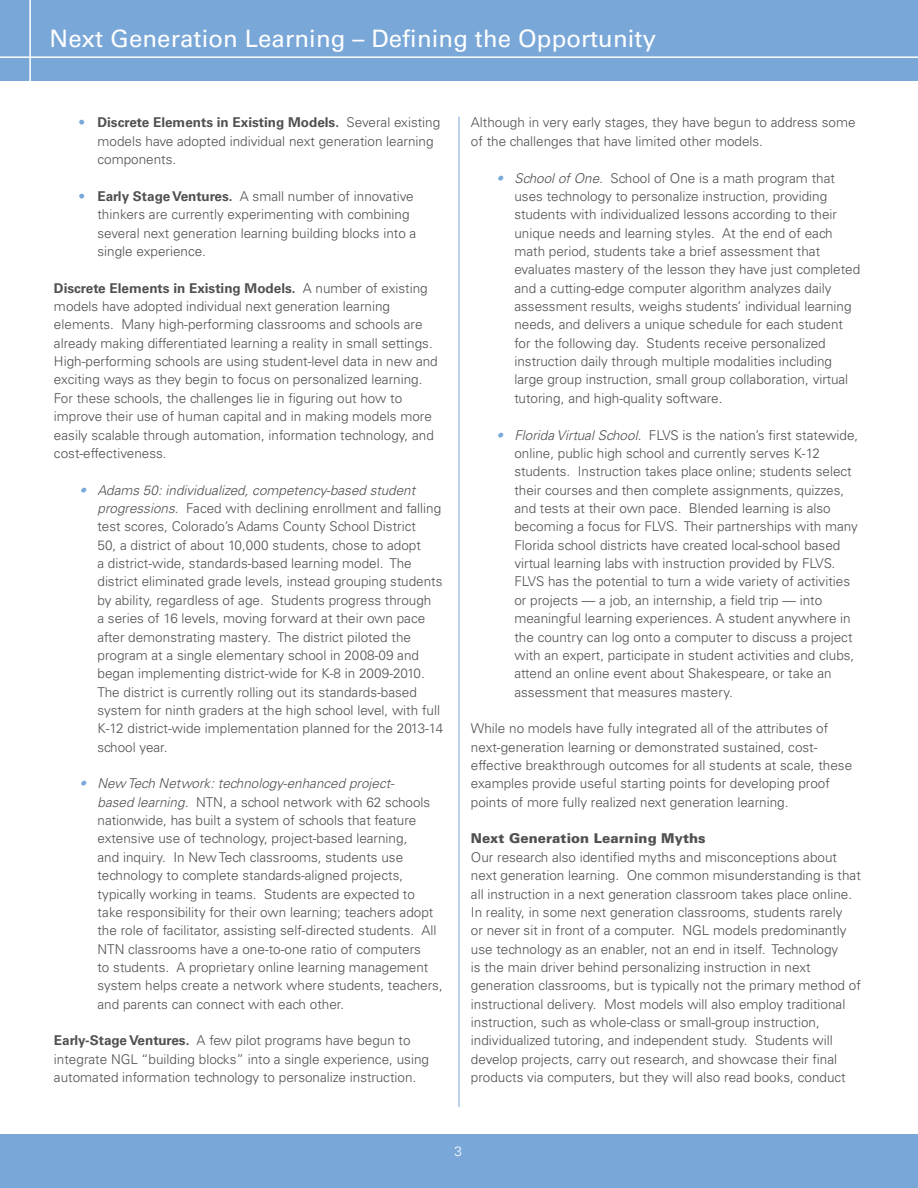
<style>
.page{position:relative;width:918px;height:1188px;background:#fff}
.page>*{position:absolute;margin:0;border:0;box-sizing:border-box;transform-origin:0 0}
.t1{font:24px "Univers LT Std";letter-spacing:.005em;color:#fff}
.t2{font:300 13.5px/18.3px "Univers LT Std";color:#51504f}
.t3{font:900 13.5px "Univers LT Std";letter-spacing:.005em;color:#51504f}
.t4{font:300 13.5px "Univers LT Std";color:#fff}
.s1{font-weight:700;color:#79a7d8}
.s2{font-weight:700}
.s3{font-style:italic;color:#79a7d8}
.s4{font-style:italic}
</style>
<div class="page">
<div style="left:0;top:0;width:918px;height:81px;background:#79a7d8"></div>
<div style="left:0;top:1135px;width:918px;height:53px;background:#79a7d8"></div>
<hr style="left:0;top:56px;width:918px;height:2px;background:#fff">
<hr style="left:459px;top:117px;width:1px;height:990px;background:#79a7d8">
<hr style="left:29px;top:0;width:2px;height:93px;background:#fff">
<h1 class="t1" style="left:50px;top:25px;width:608px">Next Generation Learning – Defining the Opportunity</h1>
<p class="t2" style="left:97px;top:114px;width:344px;text-indent:-18px"><span class="s1">•</span> <span class="s2">Discrete Elements in Existing Models.</span> Several existing models have adopted individual next generation learning components.</p>
<p class="t2" style="left:97px;top:187px;width:320px;text-indent:-18px"><span class="s1">•</span> <span class="s2">Early Stage Ventures.</span> A small number of innovative thinkers are currently experimenting with combining several next generation learning building blocks into a single experience.</p>
<p class="t2" style="left:54px;top:279px;width:385px"><span class="s2">Discrete Elements in Existing Models.</span> A number of existing models have adopted individual next generation learning elements. Many high-performing classrooms and schools are already making differentiated learning a reality in small settings.<br>High-performing schools are using student-level data in new and exciting ways as they begin to focus on personalized learning.<br>For these schools, the challenges lie in figuring out how to improve their use of human capital and in making models more easily scalable through automation, information technology, and cost-effectiveness.</p>
<p class="t2" style="left:97px;top:481px;width:347px;text-indent:-18px"><span class="s3">•</span> <span class="s4">Adams 50: individualized, competency-based student progressions.</span> Faced with declining enrollment and falling test scores, Colorado’s Adams County School District<br>50, a district of about 10,000 students, chose to adopt<br>a district-wide, standards-based learning model. The district eliminated grade levels, instead grouping students by ability, regardless of age. Students progress through<br>a series of 16 levels, moving forward at their own pace after demonstrating mastery. The district piloted the program at a single elementary school in 2008-09 and began implementing district-wide for K-8 in 2009-2010.<br>The district is currently rolling out its standards-based system for ninth graders at the high school level, with full K-12 district-wide implementation planned for the 2013-14 school year.</p>
<p class="t2" style="left:97px;top:774px;width:347px;text-indent:-18px"><span class="s3">•</span> <span class="s4">New Tech Network: technology-enhanced project-<br>based learning.</span> NTN, a school network with 62 schools nationwide, has built a system of schools that feature extensive use of technology, project-based learning,<br>and inquiry. In New Tech classrooms, students use technology to complete standards-aligned projects, typically working in teams. Students are expected to take responsibility for their own learning; teachers adopt the role of facilitator, assisting self-directed students. All NTN classrooms have a one-to-one ratio of computers<br>to students. A proprietary online learning management system helps create a network where students, teachers, and parents can connect with each other.</p>
<p class="t2" style="left:54px;top:1032px;width:377px"><span class="s2">Early-Stage Ventures.</span> A few pilot programs have begun to integrate NGL “building blocks” into a single experience, using automated information technology to personalize instruction.</p>
<p class="t2" style="left:471px;top:114px;width:386px">Although in very early stages, they have begun to address some of the challenges that have limited other models.</p>
<p class="t2" style="left:514px;top:169px;width:347px;text-indent:-18px"><span class="s3">•</span> <span class="s4">School of One.</span> School of One is a math program that uses technology to personalize instruction, providing students with individualized lessons according to their unique needs and learning styles. At the end of each math period, students take a brief assessment that evaluates mastery of the lesson they have just completed and a cutting-edge computer algorithm analyzes daily assessment results, weighs students’ individual learning needs, and delivers a unique schedule for each student for the following day. Students receive personalized instruction daily through multiple modalities including large group instruction, small group collaboration, virtual tutoring, and high-quality software.</p>
<p class="t2" style="left:514px;top:426px;width:345px;text-indent:-18px"><span class="s3">•</span> <span class="s4">Florida Virtual School</span>. FLVS is the nation’s first statewide, online, public high school and currently serves K-12 students. Instruction takes place online; students select their courses and then complete assignments, quizzes, and tests at their own pace. Blended learning is also becoming a focus for FLVS. Their partnerships with many Florida school districts have created local-school based virtual learning labs with instruction provided by FLVS.<br>FLVS has the potential to turn a wide variety of activities or projects — a job, an internship, a field trip — into meaningful learning experiences. A student anywhere in the country can log onto a computer to discuss a project with an expert, participate in student activities and clubs, attend an online event about Shakespeare, or take an assessment that measures mastery.</p>
<p class="t2" style="left:471px;top:719px;width:383px">While no models have fully integrated all of the attributes of next-generation learning or demonstrated sustained, cost&shy;effective breakthrough outcomes for all students at scale, these examples provide useful starting points for developing proof points of more fully realized next generation learning.</p>
<p class="t3" style="left:471px;top:830px;width:236px">Next Generation Learning Myths</p>
<p class="t2" style="left:471px;top:848px;width:391px">Our research also identified myths and misconceptions about next generation learning. One common misunderstanding is that all instruction in a next generation classroom takes place online.<br>In reality, in some next generation classrooms, students rarely<br>or never sit in front of a computer. NGL models predominantly use technology as an enabler, not an end in itself. Technology<br>is the main driver behind personalizing instruction in next generation classrooms, but is typically not the primary method of instructional delivery. Most models will also employ traditional instruction, such as whole-class or small-group instruction, individualized tutoring, and independent study. Students will develop projects, carry out research, and showcase their final products via computers, but they will also read books, conduct</p>
<p class="t4" style="left:454px;top:1143px;width:9px">3</p>
</div>
